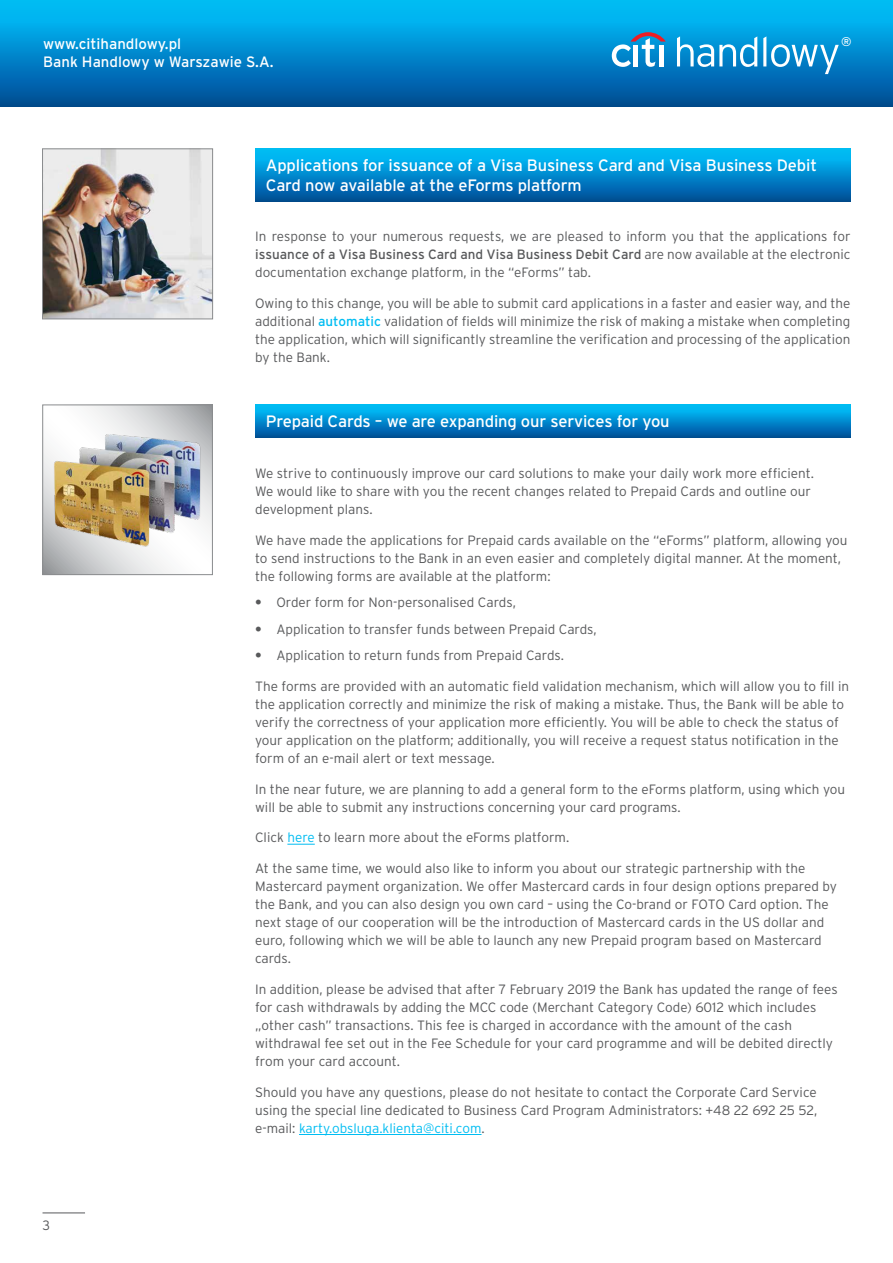
<style>
.page{position:relative;width:893px;height:1263px;background:#fff}
.page>*{position:absolute;margin:0;border:0;box-sizing:border-box;transform-origin:0 0}
.t1{font:16.5px/19.5px "Interstate Pl";letter-spacing:-.01em;color:#fff}
.t2{font:15px/18px "Interstate Pl";color:#fff}
.t3{font:300 13.5px/18px "Interstate Pl";color:#58595b}
.t4{font:12.6px "Interstate Pl";color:#fff}
.s1{font-weight:400}
.s2{font-weight:400;color:#00bdf2}
.s3{font-weight:700}
.s4{color:#00bdf2}
</style>
<div class="page">
<div style="left:0;top:0;width:893px;height:106px;background:linear-gradient(to bottom,#00c7ff,#004c98)"></div>
<svg style="left:677px;top:36px;width:80px;height:31px"></svg>
<svg style="left:763px;top:36px;width:76px;height:38px;background:#37a0d7"></svg>
<svg style="left:612px;top:32px;width:54px;height:35px"></svg>
<hr style="left:659px;top:45px;width:4px;height:21px;background:#fff">
<hr style="left:43px;top:1212px;width:42px;height:1px;background:#58595b">
<svg style="left:287px;top:844px;width:28px;height:1px"></svg>
<hr style="left:299px;top:1134px;width:182px;height:1px;background:#00bdf2">
<div style="left:255px;top:149px;width:595px;height:53px;background:linear-gradient(to bottom,#00c7ff,#004b97)"></div>
<svg style="left:255px;top:405px;width:595px;height:33px;background:#0089cc"></svg>
<svg style="left:45px;top:407px;width:166px;height:166px"></svg>
<img style="left:49px;top:429px;width:157px;height:122px">
<div style="left:43px;top:405px;width:170px;height:170px;border:1px solid #8a8c8e"></div>
<img style="left:44px;top:151px;width:167px;height:166px">
<div style="left:42px;top:149px;width:171px;height:170px;border:1px solid #8a8c8e"></div>
<p class="t2" style="left:43px;top:34px;width:232px">www.citihandlowy.pl<br>Bank Handlowy w Warszawie S.A.</p>
<p class="t4" style="left:841px;top:34px;width:12px">®</p>
<p class="t1" style="left:266px;top:156px;width:553px">Applications for issuance of a Visa Business Card and Visa Business Debit<br>Card now available at the eForms platform</p>
<p class="t3" style="left:255px;top:228px;width:597px;text-align:justify">In response to your numerous requests, we are pleased to inform you that the applications for <span class="s1">issuance of a Visa Business Card and Visa Business Debit Card</span> are now available at the electronic documentation exchange platform, in the “eForms” tab.</p>
<p class="t3" style="left:255px;top:294px;width:597px;text-align:justify">Owing to this change, you will be able to submit card applications in a faster and easier way, and the additional <span class="s2">automatic</span> validation of fields will minimize the risk of making a mistake when completing the application, which will significantly streamline the verification and processing of the application by the Bank.</p>
<p class="t1" style="left:266px;top:412px;width:405px">Prepaid Cards – we are expanding our services for you</p>
<p class="t3" style="left:43px;top:1216px;width:9px">3</p>
<p class="t3" style="left:255px;top:464px;width:560px">We strive to continuously improve our card solutions to make your daily work more efficient.<br>We would like to share with you the recent changes related to Prepaid Cards and outline our development plans.</p>
<p class="t3" style="left:255px;top:531px;width:594px">We have made the applications for Prepaid cards available on the “eForms” platform, allowing you to send instructions to the Bank in an even easier and completely digital manner. At the moment, the following forms are available at the platform:</p>
<p class="t3" style="left:255px;top:593px;width:262px"><span class="s3">•</span> Order form for Non-personalised Cards,</p>
<p class="t3" style="left:255px;top:620px;width:343px"><span class="s3">•</span> Application to transfer funds between Prepaid Cards,</p>
<p class="t3" style="left:255px;top:646px;width:310px"><span class="s3">•</span> Application to return funds from Prepaid Cards.</p>
<p class="t3" style="left:255px;top:677px;width:595px">The forms are provided with an automatic field validation mechanism, which will allow you to fill in the application correctly and minimize the risk of making a mistake. Thus, the Bank will be able to verify the correctness of your application more efficiently. You will be able to check the status of your application on the platform; additionally, you will receive a request status notification in the form of an e-mail alert or text message.</p>
<p class="t3" style="left:255px;top:780px;width:591px">In the near future, we are planning to add a general form to the eForms platform, using which you will be able to submit any instructions concerning your card programs.</p>
<p class="t3" style="left:255px;top:828px;width:316px">Click <span class="s4">here</span> to learn more about the eForms platform.</p>
<p class="t3" style="left:255px;top:859px;width:583px">At the same time, we would also like to inform you about our strategic partnership with the Mastercard payment organization. We offer Mastercard cards in four design options prepared by the Bank, and you can also design you own card – using the Co-brand or FOTO Card option. The next stage of our cooperation will be the introduction of Mastercard cards in the US dollar and euro, following which we will be able to launch any new Prepaid program based on Mastercard cards.</p>
<p class="t3" style="left:255px;top:980px;width:584px">In addition, please be advised that after 7 February 2019 the Bank has updated the range of fees for cash withdrawals by adding the MCC code (Merchant Category Code) 6012 which includes „other cash” transactions. This fee is charged in accordance with the amount of the cash withdrawal fee set out in the Fee Schedule for your card programme and will be debited directly from your card account.</p>
<p class="t3" style="left:255px;top:1083px;width:564px;text-align:justify">Should you have any questions, please do not hesitate to contact the Corporate Card Service using the special line dedicated to Business Card Program Administrators: +48 22 692 25 52, e-mail: <span class="s4">karty.obsluga.klienta@citi.com</span>.</p>
</div>
